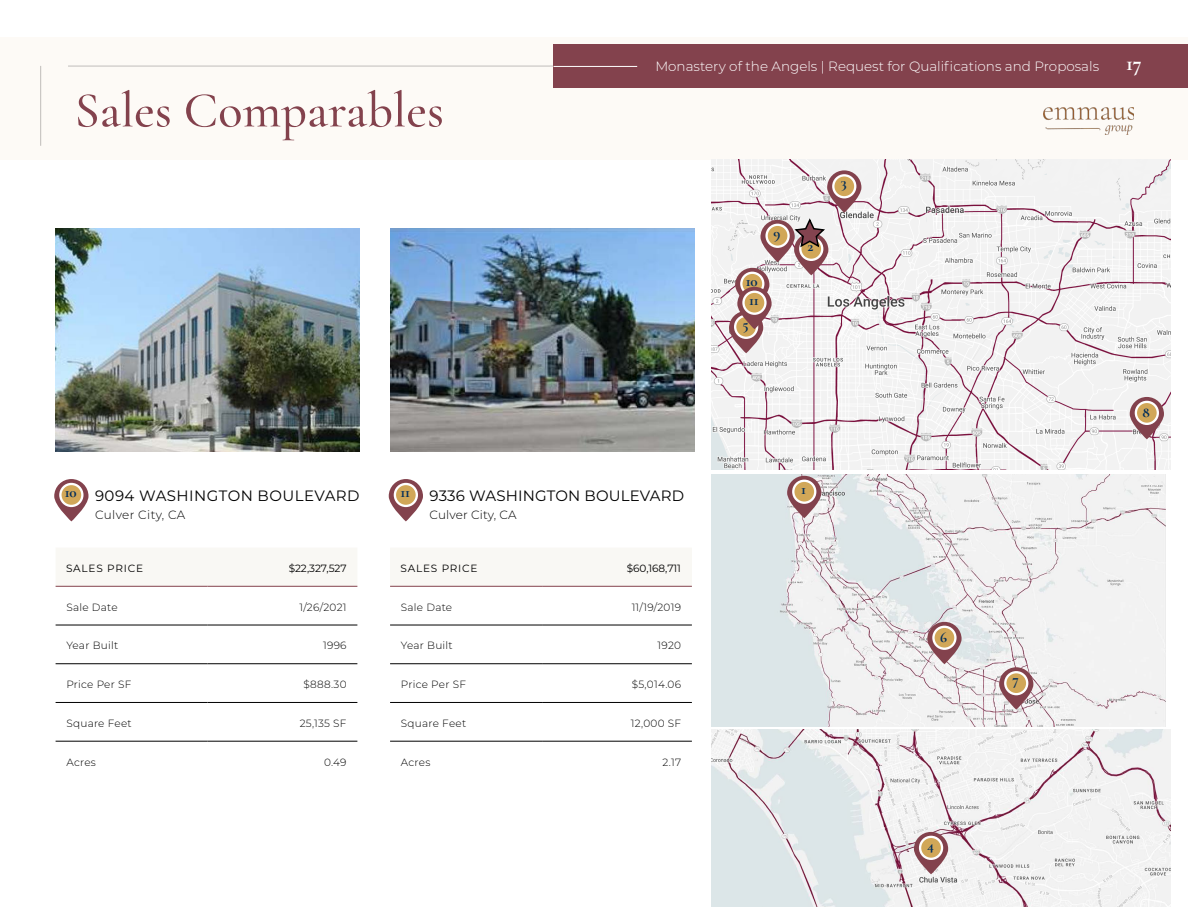
<style>
.page{position:relative;width:1188px;height:918px;background:#fff}
.page>*{position:absolute;margin:0;border:0;box-sizing:border-box;transform-origin:0 0}
.t1{font:500 50.4px "Cormorant Garamond";color:#83424d}
.t2{font:700 21px "Cormorant Garamond";color:#fff}
.t3{font:15px "Montserrat";letter-spacing:.03em;color:#000}
.t4{font:15px "Montserrat";letter-spacing:.01em;color:#000}
.t5{font:700 15px/18.9px "Cormorant Garamond";letter-spacing:-.02em;color:#002d5b}
.t6{font:300 13.5px "Montserrat";color:#fff}
.t7{font:300 12px "Montserrat";letter-spacing:.03em;color:#000}
.t8{font:300 12px "Montserrat";letter-spacing:.01em;color:#000}
.t9{font:300 10.5px "Montserrat";letter-spacing:.025em;color:#000}
.t10{font:10.5px "Montserrat";letter-spacing:.075em;color:#000}
</style>
<div class="page">
<div style="left:0;top:38px;width:1188px;height:122px;background:#fdfaf6"></div>
<hr style="left:68px;top:66px;width:486px;height:1px;background:#4e4d4d">
<hr style="left:40px;top:66px;width:1px;height:80px;background:#4e4d4d">
<img style="left:1043px;top:108px;width:91px;height:26px">
<div style="left:554px;top:45px;width:634px;height:43px;background:#83424d"></div>
<hr style="left:554px;top:66px;width:83px;height:1px;background:#fff">
<img style="left:56px;top:228px;width:304px;height:224px">
<div style="left:56px;top:548px;width:301px;height:38px;background:#f9f8f4"></div>
<hr style="left:56px;top:625px;width:152px;height:1px;background:#000">
<hr style="left:208px;top:625px;width:149px;height:1px;background:#000">
<hr style="left:56px;top:663px;width:152px;height:1px;background:#000">
<hr style="left:208px;top:663px;width:149px;height:1px;background:#000">
<hr style="left:56px;top:702px;width:152px;height:1px;background:#000">
<hr style="left:208px;top:702px;width:149px;height:1px;background:#000">
<hr style="left:56px;top:741px;width:152px;height:1px;background:#000">
<hr style="left:208px;top:741px;width:149px;height:1px;background:#000">
<hr style="left:56px;top:586px;width:152px;height:1px;background:#84434e">
<hr style="left:208px;top:586px;width:149px;height:1px;background:#84434e">
<svg style="left:54px;top:479px;width:35px;height:42px"></svg>
<svg style="left:60px;top:484px;width:22px;height:22px"></svg>
<div style="left:59px;top:483px;width:25px;height:24px;border:2px solid #fff;border-radius:50%"></div>
<img style="left:390px;top:228px;width:304px;height:224px">
<div style="left:390px;top:548px;width:302px;height:38px;background:#f9f8f4"></div>
<hr style="left:390px;top:625px;width:152px;height:1px;background:#000">
<hr style="left:542px;top:625px;width:150px;height:1px;background:#000">
<hr style="left:390px;top:663px;width:152px;height:1px;background:#000">
<hr style="left:542px;top:663px;width:150px;height:1px;background:#000">
<hr style="left:390px;top:702px;width:152px;height:1px;background:#000">
<hr style="left:542px;top:702px;width:150px;height:1px;background:#000">
<hr style="left:390px;top:741px;width:152px;height:1px;background:#000">
<hr style="left:542px;top:741px;width:150px;height:1px;background:#000">
<hr style="left:390px;top:586px;width:152px;height:1px;background:#84434e">
<hr style="left:542px;top:586px;width:150px;height:1px;background:#84434e">
<svg style="left:389px;top:479px;width:34px;height:42px"></svg>
<div style="left:395px;top:484px;width:22px;height:22px;background:#d1a758;border-radius:50%"></div>
<div style="left:394px;top:483px;width:24px;height:24px;border:2px solid #fff;border-radius:50%"></div>
<img style="left:711px;top:160px;width:460px;height:310px">
<img style="left:711px;top:729px;width:460px;height:177px">
<svg style="left:914px;top:832px;width:34px;height:42px"></svg>
<div style="left:920px;top:837px;width:22px;height:22px;background:#d1a758;border-radius:50%"></div>
<div style="left:919px;top:836px;width:24px;height:24px;border:2px solid #fff;border-radius:50%"></div>
<svg style="left:827px;top:170px;width:34px;height:43px"></svg>
<div style="left:833px;top:175px;width:22px;height:22px;background:#d1a758;border-radius:50%"></div>
<div style="left:832px;top:174px;width:24px;height:24px;border:2px solid #fff;border-radius:50%"></div>
<svg style="left:794px;top:233px;width:34px;height:42px"></svg>
<div style="left:800px;top:238px;width:22px;height:22px;background:#d1a758;border-radius:50%"></div>
<div style="left:799px;top:237px;width:24px;height:24px;border:2px solid #fff;border-radius:50%"></div>
<svg style="left:729px;top:311px;width:34px;height:42px"></svg>
<svg style="left:735px;top:316px;width:22px;height:22px"></svg>
<div style="left:734px;top:315px;width:24px;height:24px;border:2px solid #fff;border-radius:50%"></div>
<svg style="left:760px;top:220px;width:35px;height:42px"></svg>
<div style="left:767px;top:225px;width:22px;height:22px;background:#d1a758;border-radius:50%"></div>
<div style="left:765px;top:224px;width:25px;height:24px;border:2px solid #fff;border-radius:50%"></div>
<svg style="left:1130px;top:397px;width:34px;height:42px"></svg>
<div style="left:1136px;top:402px;width:22px;height:22px;background:#d1a758;border-radius:50%"></div>
<div style="left:1135px;top:401px;width:24px;height:24px;border:2px solid #fff;border-radius:50%"></div>
<svg style="left:735px;top:268px;width:34px;height:42px"></svg>
<div style="left:741px;top:273px;width:22px;height:22px;background:#d1a758;border-radius:50%"></div>
<div style="left:740px;top:272px;width:24px;height:24px;border:2px solid #fff;border-radius:50%"></div>
<svg style="left:737px;top:287px;width:35px;height:42px"></svg>
<div style="left:743px;top:292px;width:22px;height:22px;background:#d1a758;border-radius:50%"></div>
<div style="left:742px;top:291px;width:25px;height:24px;border:2px solid #fff;border-radius:50%"></div>
<svg style="left:793px;top:218px;width:34px;height:31px"></svg>
<img style="left:711px;top:474px;width:455px;height:252px">
<svg style="left:787px;top:476px;width:34px;height:42px"></svg>
<div style="left:793px;top:481px;width:22px;height:22px;background:#d1a758;border-radius:50%"></div>
<div style="left:792px;top:480px;width:24px;height:24px;border:2px solid #fff;border-radius:50%"></div>
<svg style="left:927px;top:622px;width:35px;height:42px"></svg>
<div style="left:933px;top:627px;width:22px;height:22px;background:#d1a758;border-radius:50%"></div>
<div style="left:932px;top:626px;width:25px;height:24px;border:2px solid #fff;border-radius:50%"></div>
<svg style="left:999px;top:667px;width:34px;height:43px"></svg>
<div style="left:1005px;top:672px;width:22px;height:22px;background:#d1a758;border-radius:50%"></div>
<div style="left:1004px;top:671px;width:24px;height:24px;border:2px solid #fff;border-radius:50%"></div>
<h1 class="t1" style="left:75px;top:80px;width:371px">Sales Comparables</h1>
<p class="t6" style="left:655px;top:57px;width:445px">Monastery of the Angels | Request for Qualifications and Proposals</p>
<h2 class="t2" style="left:1126px;top:51px;width:17px">17</h2>
<h3 class="t5" style="left:746px;top:272px;width:14px">10<br>11</h3>
<h3 class="t5" style="left:742px;top:315px;width:8px">5</h3>
<h3 class="t5" style="left:773px;top:224px;width:8px">9</h3>
<h3 class="t5" style="left:808px;top:237px;width:8px">2</h3>
<h3 class="t5" style="left:841px;top:173px;width:7px">3</h3>
<h3 class="t5" style="left:1143px;top:402px;width:9px">8</h3>
<h3 class="t5" style="left:65px;top:483px;width:13px">10</h3>
<h3 class="t4" style="left:430px;top:486px;width:256px">9336 WASHINGTON BOULEVARD</h3>
<p class="t8" style="left:430px;top:507px;width:88px">Culver City, CA</p>
<h3 class="t3" style="left:95px;top:486px;width:266px">9094 WASHINGTON BOULEVARD</h3>
<p class="t7" style="left:95px;top:507px;width:92px">Culver City, CA</p>
<h3 class="t5" style="left:400px;top:483px;width:11px">11</h3>
<p class="t10" style="left:66px;top:561px;width:79px">SALES PRICE</p>
<p class="t10" style="left:289px;top:561px;width:59px">$22,327,527</p>
<p class="t9" style="left:66px;top:600px;width:53px">Sale Date</p>
<p class="t9" style="left:299px;top:600px;width:49px">1/26/2021</p>
<p class="t9" style="left:66px;top:639px;width:53px">Year Built</p>
<p class="t9" style="left:323px;top:639px;width:25px">1996</p>
<p class="t9" style="left:66px;top:677px;width:67px">Price Per SF</p>
<p class="t9" style="left:304px;top:677px;width:44px">$888.30</p>
<p class="t9" style="left:66px;top:716px;width:67px">Square Feet</p>
<p class="t9" style="left:300px;top:716px;width:48px">25,135 SF</p>
<p class="t9" style="left:66px;top:755px;width:31px">Acres</p>
<p class="t9" style="left:324px;top:755px;width:24px">0.49</p>
<p class="t10" style="left:401px;top:561px;width:79px">SALES PRICE</p>
<p class="t10" style="left:627px;top:561px;width:56px">$60,168,711</p>
<p class="t9" style="left:401px;top:600px;width:53px">Sale Date</p>
<p class="t9" style="left:632px;top:600px;width:51px">11/19/2019</p>
<p class="t9" style="left:401px;top:639px;width:53px">Year Built</p>
<p class="t9" style="left:658px;top:639px;width:25px">1920</p>
<p class="t9" style="left:401px;top:677px;width:67px">Price Per SF</p>
<p class="t9" style="left:632px;top:677px;width:51px">$5,014.06</p>
<p class="t9" style="left:401px;top:716px;width:67px">Square Feet</p>
<p class="t9" style="left:631px;top:716px;width:52px">12,000 SF</p>
<p class="t9" style="left:401px;top:755px;width:31px">Acres</p>
<p class="t9" style="left:663px;top:755px;width:20px">2.17</p>
<h3 class="t5" style="left:801px;top:480px;width:6px">1</h3>
<h3 class="t5" style="left:940px;top:627px;width:8px">6</h3>
<h3 class="t5" style="left:927px;top:836px;width:8px">4</h3>
<h3 class="t5" style="left:1012px;top:670px;width:8px">7</h3>
</div>
